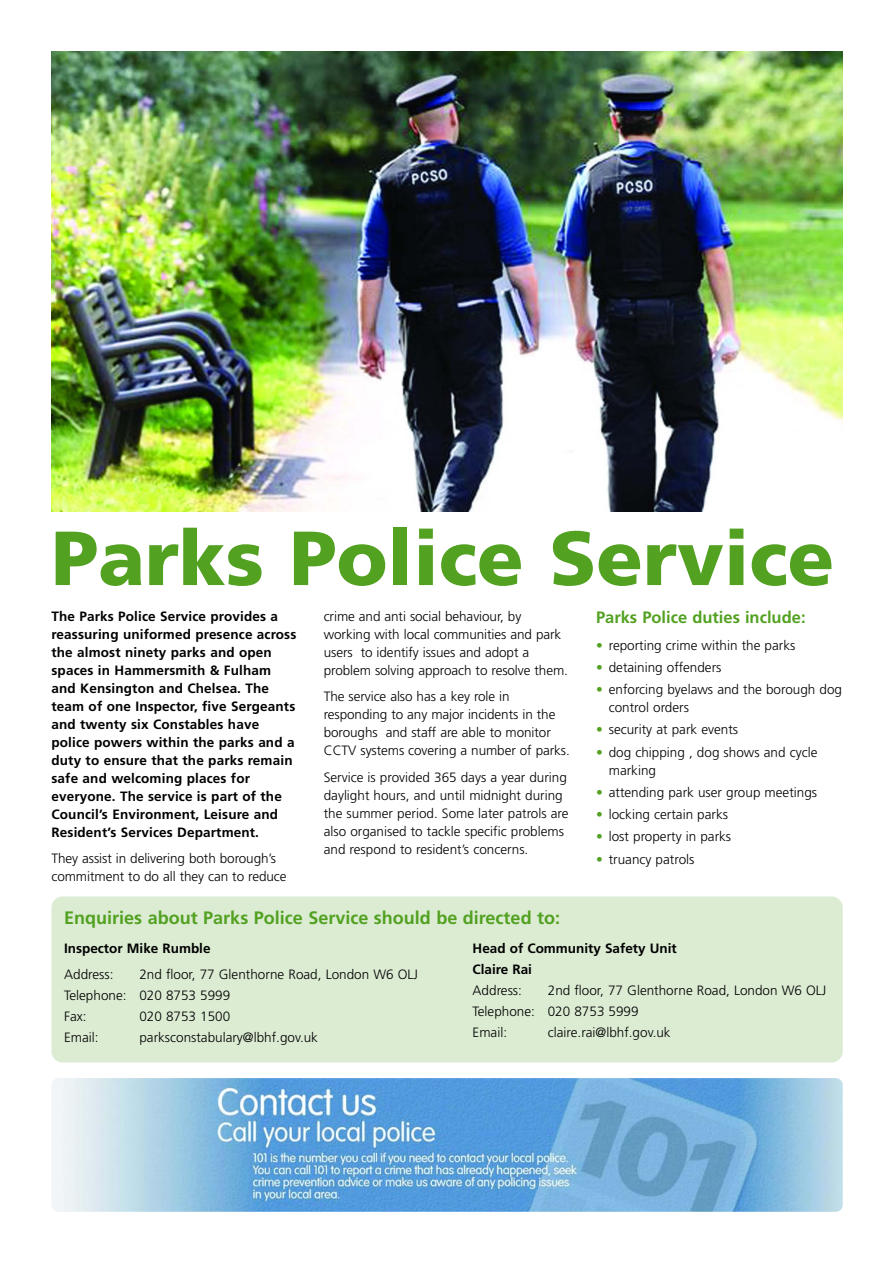
<style>
.page{position:relative;width:893px;height:1263px;background:#fff}
.page>*{position:absolute;margin:0;border:0;box-sizing:border-box;transform-origin:0 0}
.t1{font:900 76.5px "Frutiger";color:#52a121}
.t2{font:700 18px "Frutiger";color:#52a121}
.t3{font:700 16.5px "Frutiger";color:#52a121}
.t4{font:300 13.5px/18px "Frutiger";color:#000}
.t5{font:700 13.5px/18px "Frutiger";letter-spacing:.01em;color:#000}
.s1{color:#52a121}
</style>
<div class="page">
<div style="left:51px;top:896px;width:791px;height:167px;background:#dcecd3;border-radius:11px"></div>
<img style="left:51px;top:51px;width:791px;height:461px">
<img style="left:51px;top:1078px;width:791px;height:134px;border-radius:7px">
<h1 class="t1" style="left:51px;top:528px;width:784px">Parks Police Service</h1>
<p class="t5" style="left:51px;top:608px;width:246px">The Parks Police Service provides a reassuring uniformed presence across the almost ninety parks and open spaces in Hammersmith &amp; Fulham and Kensington and Chelsea. The team of one Inspector, five Sergeants and twenty six Constables have police powers within the parks and a duty to ensure that the parks remain safe and welcoming places for everyone. The service is part of the Council’s Environment, Leisure and Resident’s Services Department.</p>
<p class="t4" style="left:51px;top:851px;width:236px">They assist in delivering both borough’s commitment to do all they can to reduce</p>
<p class="t4" style="left:324px;top:608px;width:246px">crime and anti social behaviour, by working with local communities and park users to identify issues and adopt a problem solving approach to resolve them.</p>
<p class="t4" style="left:324px;top:689px;width:248px">The service also has a key role in responding to any major incidents in the boroughs and staff are able to monitor CCTV systems covering a number of parks.</p>
<p class="t4" style="left:324px;top:769px;width:246px">Service is provided 365 days a year during daylight hours, and until midnight during the summer period. Some later patrols are also organised to tackle specific problems and respond to resident’s concerns.</p>
<h2 class="t2" style="left:64px;top:911px;width:497px">Enquiries about Parks Police Service should be directed to:</h2>
<p class="t3" style="left:596px;top:611px;width:211px">Parks Police duties include:</p>
<p class="t4" style="left:596px;top:637px;width:201px"><span class="s1">•</span> reporting crime within the parks</p>
<p class="t4" style="left:596px;top:659px;width:127px"><span class="s1">•</span> detaining offenders</p>
<p class="t4" style="left:608px;top:681px;width:235px;text-indent:-13px"><span class="s1">•</span> enforcing byelaws and the borough dog control orders</p>
<p class="t4" style="left:596px;top:722px;width:144px"><span class="s1">•</span> security at park events</p>
<p class="t4" style="left:608px;top:744px;width:210px;text-indent:-13px"><span class="s1">•</span> dog chipping , dog shows and cycle marking</p>
<p class="t4" style="left:596px;top:784px;width:223px"><span class="s1">•</span> attending park user group meetings</p>
<p class="t4" style="left:596px;top:806px;width:133px"><span class="s1">•</span> locking certain parks</p>
<p class="t4" style="left:596px;top:829px;width:137px"><span class="s1">•</span> lost property in parks</p>
<p class="t4" style="left:596px;top:851px;width:100px"><span class="s1">•</span> truancy patrols</p>
<p class="t5" style="left:64px;top:941px;width:148px">Inspector Mike Rumble</p>
<p class="t4" style="left:64px;top:966px;width:51px">Address:</p>
<p class="t4" style="left:64px;top:964px;width:355px;line-height:21px;text-indent:75px">2nd floor, 77 Glenthorne Road, London W6 OLJ<br>Telephone: 020 8753 5999<br>Fax:</p>
<p class="t4" style="left:139px;top:1008px;width:92px">020 8753 1500</p>
<p class="t4" style="left:64px;top:1029px;width:36px">Email:</p>
<p class="t4" style="left:139px;top:1029px;width:180px">parksconstabulary@lbhf.gov.uk</p>
<p class="t5" style="left:472px;top:939px;width:206px;line-height:21px">Head of Community Safety Unit<br>Claire Rai</p>
<p class="t4" style="left:472px;top:983px;width:51px">Address:</p>
<p class="t4" style="left:472px;top:981px;width:355px;line-height:21px;text-indent:75px">2nd floor, 77 Glenthorne Road, London W6 OLJ<br>Telephone: 020 8753 5999<br>Email:</p>
<p class="t4" style="left:548px;top:1025px;width:124px">claire.rai@lbhf.gov.uk</p>
</div>
